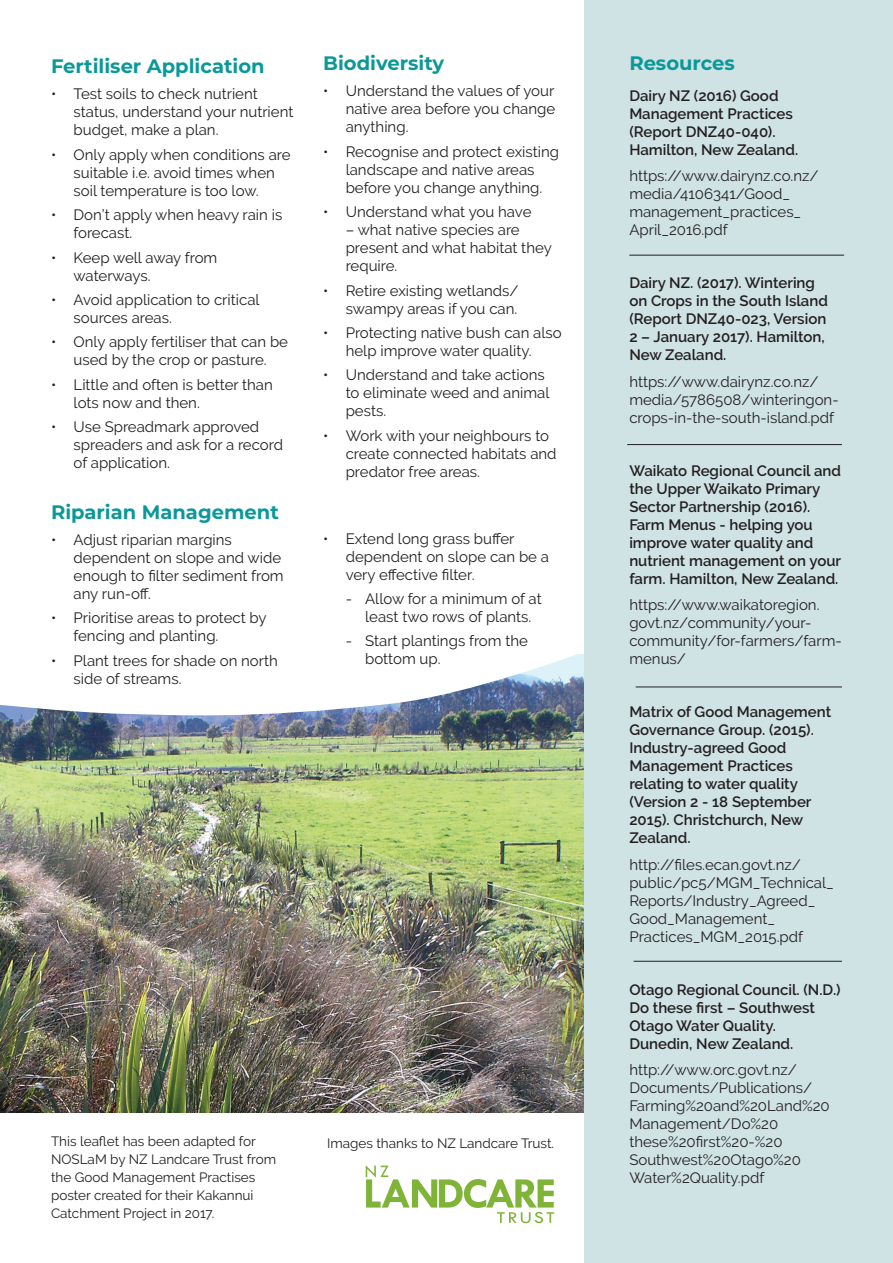
<style>
.page{position:relative;width:893px;height:1263px;background:#fff}
.page>*{position:absolute;margin:0;border:0;box-sizing:border-box;transform-origin:0 0}
.Heading{font:700 19.5px "Montserrat";color:#0b9898}
.bullots{font:15px/18px "Raleway";color:#231f20}
.small_body{font:600 15px/18px "Raleway";color:#231f20}
.small_body-2{font:15px/18px "Raleway";color:#231f20}
.bullots_2{font:15px/18px "Raleway";color:#231f20}
.body_text{font:13.5px/18px "Raleway";color:#231f20}
</style>
<div class="page">
<img style="left:0;top:655px;width:585px;height:457px">
<svg style="left:0;top:654px;width:583px;height:66px"></svg>
<svg style="left:366px;top:1165px;width:188px;height:58px"></svg>
<div style="left:585px;top:0;width:308px;height:1263px;background:#cfe2e4"></div>
<hr style="left:629px;top:255px;width:215px;height:1px;background:#231f20">
<hr style="left:627px;top:444px;width:215px;height:1px;background:#231f20">
<hr style="left:636px;top:687px;width:206px;height:1px;background:#231f20">
<hr style="left:634px;top:961px;width:208px;height:1px;background:#231f20">
<p class="Heading" style="left:51px;top:52px;width:215px">Fertiliser Application</p>
<p class="bullots" style="left:74px;top:85px;width:221px;text-indent:-23px">• Test soils to check nutrient status, understand your nutrient budget, make a plan.</p>
<p class="bullots" style="left:74px;top:145px;width:218px;text-indent:-23px">• Only apply when conditions are suitable i.e. avoid times when soil temperature is too low.</p>
<p class="bullots" style="left:74px;top:206px;width:210px;text-indent:-23px">• Don’t apply when heavy rain is forecast.</p>
<p class="bullots" style="left:74px;top:248px;width:145px;text-indent:-23px">• Keep well away from waterways.</p>
<p class="bullots" style="left:74px;top:291px;width:188px;text-indent:-23px">• Avoid application to critical sources areas.</p>
<p class="bullots" style="left:51px;top:333px;width:239px;text-align:center">• Only apply fertiliser that can be used by the crop or pasture.</p>
<p class="bullots" style="left:74px;top:375px;width:201px;text-indent:-23px">• Little and often is better than lots now and then.</p>
<p class="bullots" style="left:74px;top:418px;width:211px;text-indent:-23px">• Use Spreadmark approved spreaders and ask for a record of application.</p>
<p class="Heading" style="left:51px;top:498px;width:229px">Riparian Management</p>
<p class="bullots" style="left:74px;top:531px;width:212px;text-indent:-23px">• Adjust riparian margins dependent on slope and wide enough to filter sediment from any run-off.</p>
<p class="bullots" style="left:74px;top:609px;width:195px;text-indent:-23px">• Prioritise areas to protect by fencing and planting.</p>
<p class="bullots" style="left:74px;top:651px;width:206px;text-indent:-23px">• Plant trees for shade on north side of streams.</p>
<p class="Heading" style="left:323px;top:49px;width:123px">Biodiversity</p>
<p class="bullots" style="left:346px;top:82px;width:211px;text-align:justify;text-indent:-23px">• Understand the values of your native area before you change anything.</p>
<p class="bullots" style="left:323px;top:142px;width:237px;text-align:center">• Recognise and protect existing landscape and native areas before you change anything.</p>
<p class="bullots" style="left:323px;top:203px;width:210px">• Understand what you have</p>
<p class="bullots" style="left:346px;top:221px;width:208px">– what native species are present and what habitat they require.</p>
<p class="bullots" style="left:323px;top:281px;width:197px;text-align:right">• Retire existing wetlands/ swampy areas if you can.</p>
<p class="bullots" style="left:323px;top:324px;width:240px;text-align:center">• Protecting native bush can also help improve water quality.</p>
<p class="bullots" style="left:346px;top:366px;width:205px;text-indent:-23px">• Understand and take actions to eliminate weed and animal pests.</p>
<p class="bullots" style="left:346px;top:426px;width:212px;text-indent:-23px">• Work with your neighbours to create connected habitats and predator free areas.</p>
<p class="bullots" style="left:346px;top:529px;width:205px;text-indent:-23px">• Extend long grass buffer dependent on slope can be a very effective filter.</p>
<p class="bullots_2" style="left:365px;top:590px;width:178px;text-indent:-20px">- Allow for a minimum of at least two rows of plants.</p>
<p class="bullots_2" style="left:365px;top:632px;width:164px;text-indent:-20px">- Start plantings from the bottom up.</p>
<p class="body_text" style="left:51px;top:1132px;width:227px">This leaflet has been adapted for<br>NOSLaM by NZ Landcare Trust from the Good Management Practises poster created for their Kakannui<br>Catchment Project in 2017.</p>
<p class="body_text" style="left:327px;top:1134px;width:229px">Images thanks to NZ Landcare Trust.</p>
<p class="Heading" style="left:629px;top:49px;width:107px">Resources</p>
<p class="small_body" style="left:629px;top:86px;width:170px">Dairy NZ (2016) Good<br>Management Practices (Report DNZ40-040).<br>Hamilton, New Zealand.</p>
<p class="small_body-2" style="left:629px;top:167px;width:191px">https://www.dairynz.co.nz/ media/4106341/Good_ management_practices_<br>April_2016.pdf</p>
<p class="small_body" style="left:629px;top:274px;width:200px">Dairy NZ. (2017). Wintering on Crops in the South Island (Report DNZ40-023, Version<br>2 – January 2017). Hamilton,<br>New Zealand.</p>
<p class="small_body-2" style="left:629px;top:372px;width:211px">https://www.dairynz.co.nz/ media/5786508/winteringon&shy;crops-in-the-south-island.pdf</p>
<p class="small_body" style="left:629px;top:461px;width:213px">Waikato Regional Council and the Upper Waikato Primary<br>Sector Partnership (2016).<br>Farm Menus - helping you improve water quality and nutrient management on your farm. Hamilton, New Zealand.</p>
<p class="small_body-2" style="left:629px;top:596px;width:214px">https://www.waikatoregion. govt.nz/community/your&shy;community/for-farmers/farm&shy;menus/</p>
<p class="small_body" style="left:629px;top:703px;width:203px">Matrix of Good Management<br>Governance Group. (2015).<br>Industry-agreed Good<br>Management Practices relating to water quality (Version 2 - 18 September<br>2015). Christchurch, New<br>Zealand.</p>
<p class="small_body-2" style="left:629px;top:855px;width:206px">http://files.ecan.govt.nz/ public/pc5/MGM_Technical_<br>Reports/Industry_Agreed_<br>Good_Management_<br>Practices_MGM_2015.pdf</p>
<p class="small_body" style="left:629px;top:980px;width:213px">Otago Regional Council. (N.D.)<br>Do these first – Southwest<br>Otago Water Quality.<br>Dunedin, New Zealand.</p>
<p class="small_body-2" style="left:629px;top:1061px;width:202px">http://www.orc.govt.nz/<br>Documents/Publications/<br>Farming%20and%20Land%20<br>Management/Do%20 these%20first%20-%20<br>Southwest%20Otago%20<br>Water%2Quality.pdf</p>
</div>
